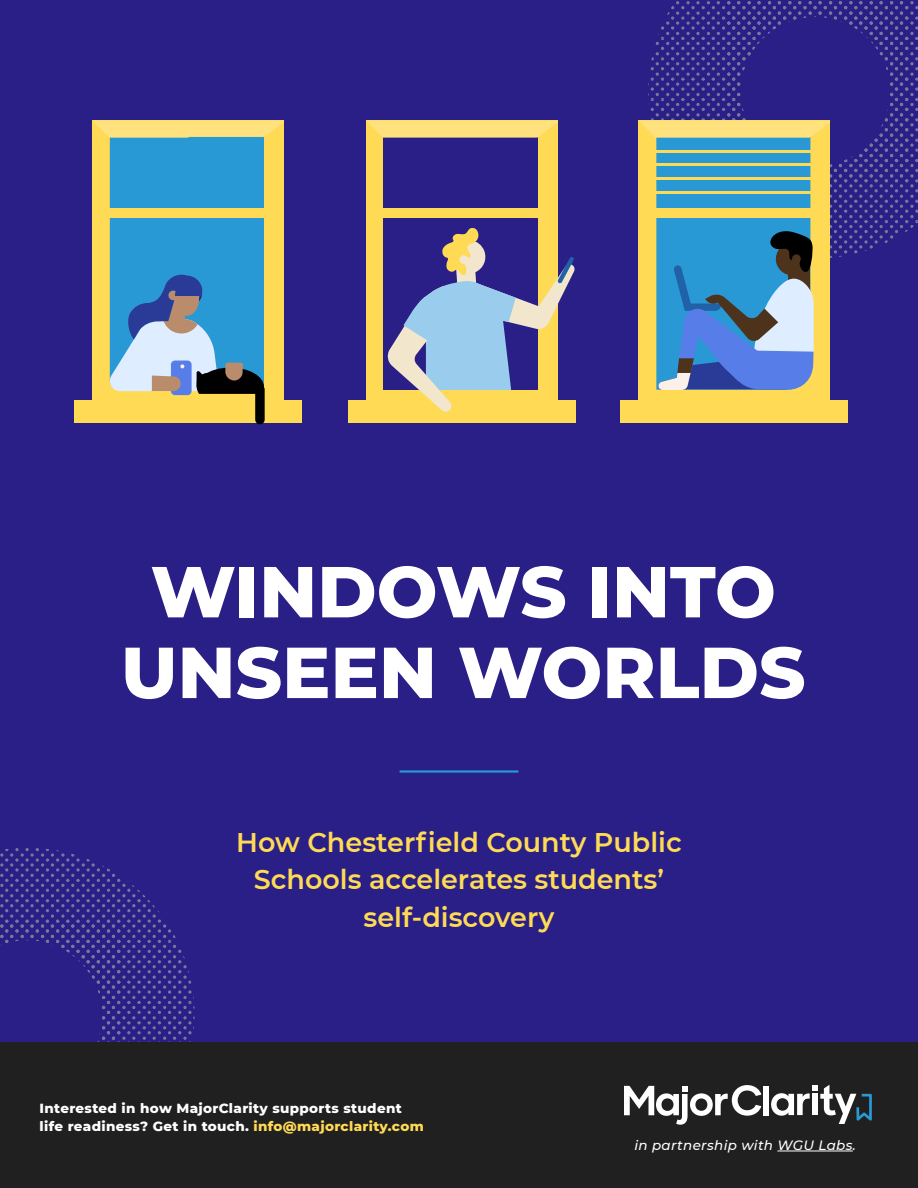
<style>
.page{position:relative;width:918px;height:1188px;background:#fff}
.page>*{position:absolute;margin:0;border:0;box-sizing:border-box;transform-origin:0 0}
.t1{font:800 72px/80.7px "Montserrat";color:#fff;text-align:center}
.t2{font:600 27px/37.5px "Montserrat";color:#ffda55;text-align:center}
.t3{font:800 13.5px/18px "Montserrat";letter-spacing:.025em;color:#fff}
.t4{font:italic 500 13.5px "Montserrat";letter-spacing:.025em;color:#fff}
.s1{color:#ffda55}
</style>
<div class="page">
<div style="left:0;top:0;width:918px;height:1053px;background:#291f87"></div>
<svg style="left:0;top:848px;width:195px;height:194px"></svg>
<div style="left:0;top:1042px;width:918px;height:146px;background:#202020"></div>
<svg style="left:624px;top:1085px;width:137px;height:40px"></svg>
<svg style="left:771px;top:1085px;width:101px;height:39px"></svg>
<div style="left:764px;top:1086px;width:5px;height:30px;background:#fff"></div>
<hr style="left:400px;top:770px;width:118px;height:3px;background:#2899d5">
<div style="left:92px;top:121px;width:192px;height:281px;background:#ffda55"></div>
<div style="left:74px;top:401px;width:228px;height:22px;background:#ffda55"></div>
<div style="left:366px;top:121px;width:192px;height:281px;background:#ffda55"></div>
<div style="left:384px;top:137px;width:154px;height:253px;background:#291f87"></div>
<div style="left:348px;top:401px;width:228px;height:22px;background:#ffda55"></div>
<svg style="left:367px;top:121px;width:191px;height:17px;background:#fadd79"></svg>
<div style="left:371px;top:208px;width:172px;height:10px;background:#ffda55"></div>
<div style="left:639px;top:121px;width:191px;height:281px;background:#ffda55"></div>
<div style="left:621px;top:401px;width:227px;height:22px;background:#ffda55"></div>
<svg style="left:387px;top:228px;width:189px;height:184px"></svg>
<svg style="left:639px;top:1px;width:279px;height:389px"></svg>
<div style="left:171px;top:361px;width:21px;height:34px;background:#577de8;border-radius:4px"></div>
<div style="left:255px;top:385px;width:10px;height:39px;background:#000;border-radius:5px"></div>
<svg style="left:93px;top:121px;width:191px;height:273px"></svg>
<hr style="left:777px;top:1151px;width:76px;height:1px;background:#fff">
<p class="t1" style="left:121px;top:548px;width:686px">WINDOWS INTO<br>UNSEEN WORLDS</p>
<p class="t2" style="left:236px;top:822px;width:447px">How Chesterfield County Public<br>Schools accelerates students’ self-discovery</p>
<p class="t3" style="left:40px;top:1099px;width:386px">Interested in how MajorClarity supports student life readiness? Get in touch. <span class="s1">info@majorclarity.com</span></p>
<p class="t4" style="left:634px;top:1136px;width:223px">in partnership with WGU Labs.</p>
</div>
